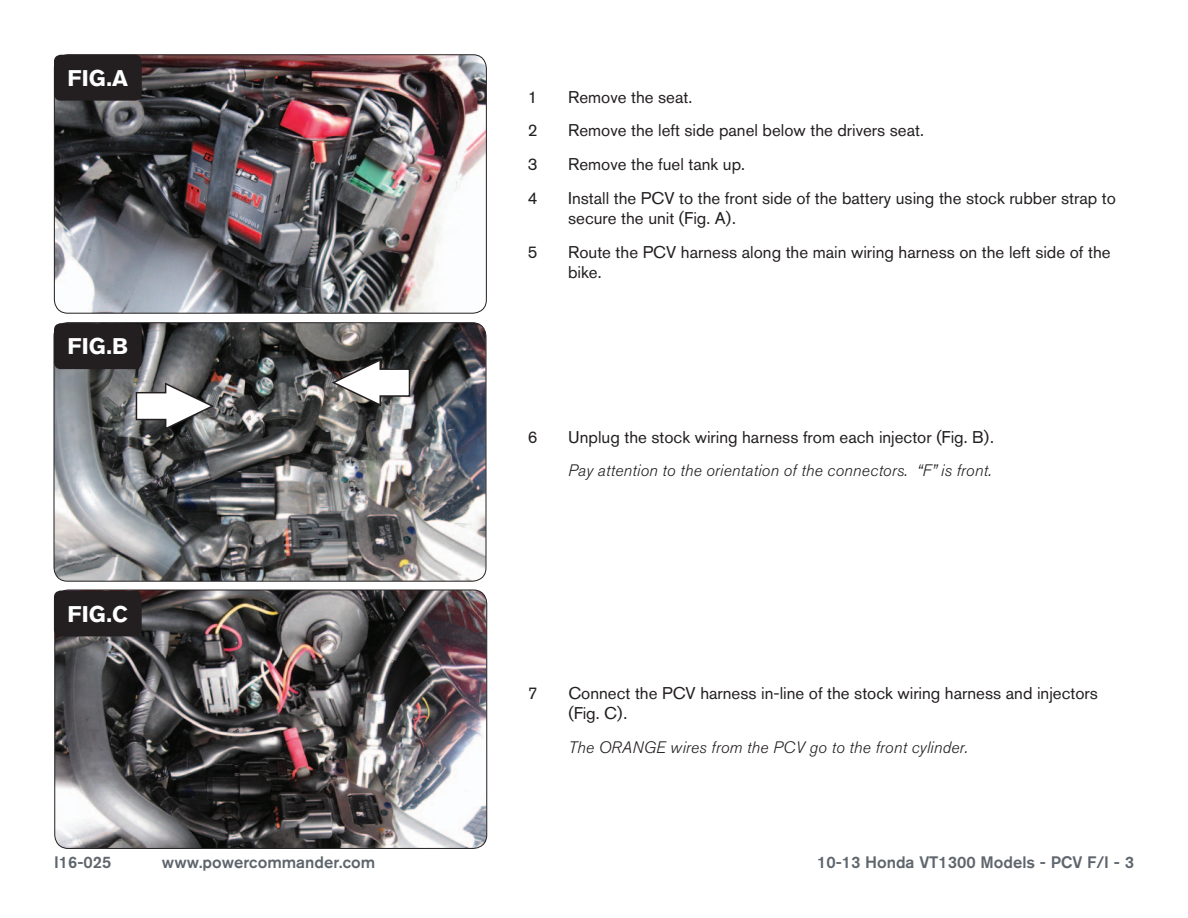
<style>
.page{position:relative;width:1188px;height:918px;background:#fff}
.page>*{position:absolute;margin:0;border:0;box-sizing:border-box;transform-origin:0 0}
.t1{font:700 22.5px "Akzidenz Grotesk BQ";color:#fff}
.Bodycopy{font:16.8px/20.2px "Akzidenz Grotesk BQ";color:#231f20}
.Bodycopy-2{font:italic 300 16.5px "Akzidenz Grotesk BQ";letter-spacing:.01em;color:#231f20}
.t2{font:500 16.5px "Akzidenz Grotesk BQ";color:#5e656c}
</style>
<div class="page">
<img style="left:55px;top:590px;width:432px;height:257px">
<div style="left:54px;top:590px;width:433px;height:259px;border:1px solid #231f20;border-radius:14px"></div>
<img style="left:54px;top:55px;width:431px;height:257px">
<div style="left:54px;top:54px;width:433px;height:260px;border:1px solid #231f20;border-radius:14px"></div>
<div style="left:54px;top:55px;width:88px;height:46px;background:#231f20;border-radius:7px"></div>
<div style="left:54px;top:591px;width:88px;height:45px;background:#231f20;border-radius:7px"></div>
<img style="left:54px;top:323px;width:432px;height:258px">
<div style="left:54px;top:322px;width:432px;height:260px;border:1px solid #231f20;border-radius:14px"></div>
<div style="left:54px;top:323px;width:88px;height:46px;background:#231f20;border-radius:7px"></div>
<svg style="left:53px;top:381px;width:163px;height:50px"></svg>
<svg style="left:330px;top:358px;width:81px;height:49px"></svg>
<p class="t1" style="left:68px;top:65px;width:62px">FIG.A</p>
<p class="t1" style="left:68px;top:333px;width:62px">FIG.B</p>
<p class="t1" style="left:68px;top:602px;width:62px">FIG.C</p>
<p class="Bodycopy" style="left:528px;top:87px;width:11px">1</p>
<p class="Bodycopy" style="left:568px;top:87px;width:126px">Remove the seat.</p>
<p class="Bodycopy" style="left:528px;top:120px;width:11px">2</p>
<p class="Bodycopy" style="left:568px;top:120px;width:357px">Remove the left side panel below the drivers seat.</p>
<p class="Bodycopy" style="left:528px;top:154px;width:11px">3</p>
<p class="Bodycopy" style="left:568px;top:154px;width:178px">Remove the fuel tank up.</p>
<p class="Bodycopy" style="left:528px;top:188px;width:11px">4</p>
<p class="Bodycopy" style="left:568px;top:188px;width:549px">Install the PCV to the front side of the battery using the stock rubber strap to secure the unit (Fig. A).</p>
<p class="Bodycopy" style="left:528px;top:242px;width:11px">5</p>
<p class="Bodycopy" style="left:568px;top:242px;width:544px">Route the PCV harness along the main wiring harness on the left side of the bike.</p>
<p class="Bodycopy" style="left:528px;top:426px;width:11px">6</p>
<p class="Bodycopy" style="left:568px;top:426px;width:427px">Unplug the stock wiring harness from each injector (Fig. B).</p>
<p class="Bodycopy-2" style="left:568px;top:461px;width:425px">Pay attention to the orientation of the connectors. “F” is front.</p>
<p class="Bodycopy" style="left:528px;top:683px;width:11px">7</p>
<p class="Bodycopy" style="left:568px;top:683px;width:531px">Connect the PCV harness in-line of the stock wiring harness and injectors (Fig. C).</p>
<p class="Bodycopy-2" style="left:568px;top:738px;width:401px">The ORANGE wires from the PCV go to the front cylinder.</p>
<p class="t2" style="left:54px;top:852px;width:59px">I16-025</p>
<p class="t2" style="left:162px;top:852px;width:215px">www.powercommander.com</p>
<p class="t2" style="left:817px;top:852px;width:318px">10-13 Honda VT1300 Models - PCV F/I - 3</p>
</div>
